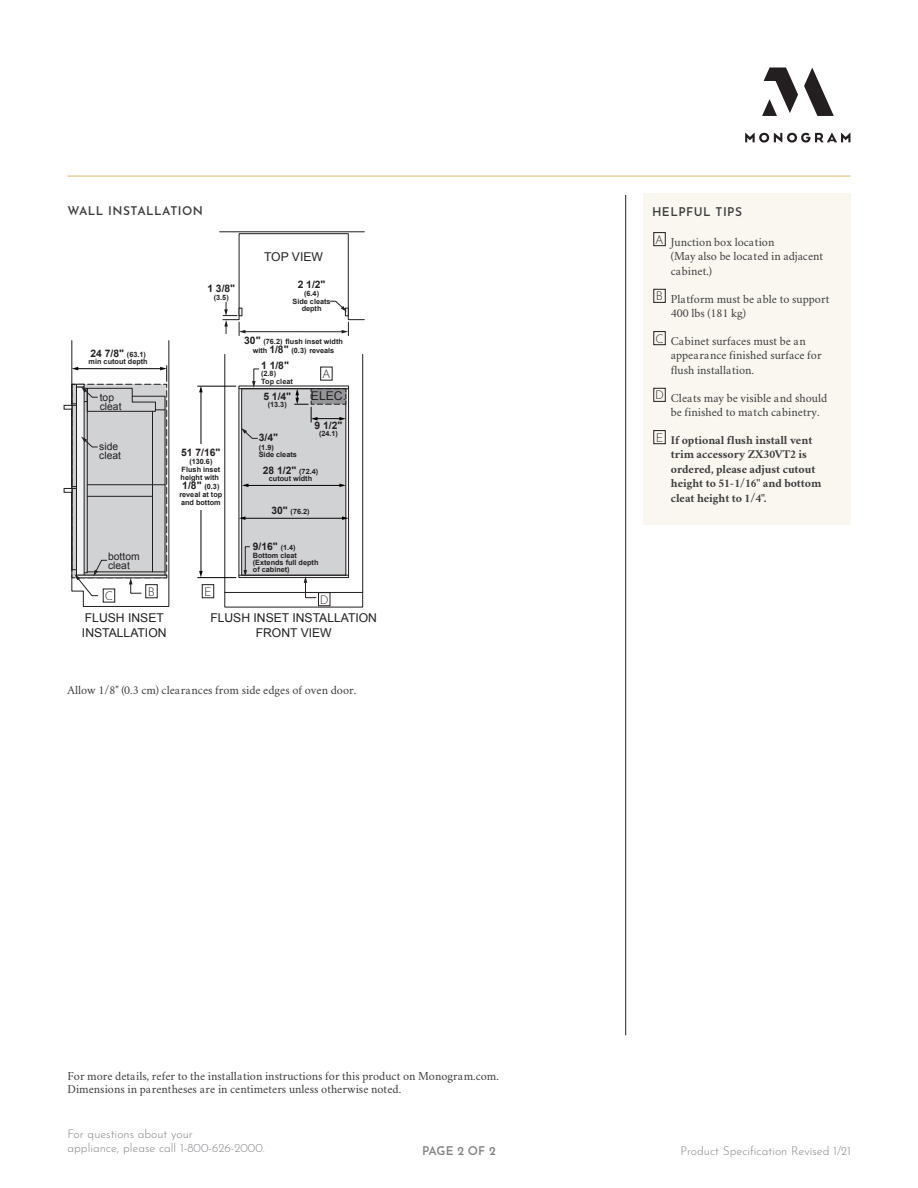
<style>
.page{position:relative;width:918px;height:1188px;background:#fff}
.page>*{position:absolute;margin:0;border:0;box-sizing:border-box;transform-origin:0 0}
.t1{font:12.15px/14.5px "Arial";color:#231f20}
.BODY_COPY{font:12px/14.4px "Crimson";color:#3e3e3f}
.FOOT_NOTE{font:12px "Crimson";color:#3e3e3f}
.BODY_COPY-2{font:700 12px/14.4px "Crimson";color:#3e3e3f}
.Created_Revised{font:300 12px/14.4px "Josefin Sans";color:#808285}
.NOTES_HEADER{font:600 12px "Josefin Sans";letter-spacing:.04em;color:#3e3e3f}
.t2{font:300 12px "Josefin Sans";color:#231f20}
.t3{font:600 12px "Josefin Sans";letter-spacing:-.015em;color:#808285}
.t4{font:700 10.35px "Arial";color:#231f20}
.t5{font:10.35px/9px "Arial";color:#231f20}
.t6{font:700 7.35px/7.4px "Arial";color:#231f20;text-align:center}
.s1{font-size:7.35px}
.s2{font-size:10.35px}
</style>
<div class="page">
<div style="left:643px;top:193px;width:207px;height:332px;background:#f9f7ef"></div>
<hr style="left:625px;top:195px;width:1px;height:840px;background:#231f20">
<svg style="left:745px;top:68px;width:105px;height:75px"></svg>
<hr style="left:68px;top:176px;width:782px;height:1px;background:#dcbf7e">
<div style="left:239px;top:386px;width:110px;height:192px;border:1px solid #231f20"></div>
<div style="left:242px;top:389px;width:104px;height:186px;background:#d1d2d4"></div>
<div style="left:241px;top:389px;width:105px;height:186px;border:1px solid #231f20"></div>
<hr style="left:239px;top:388px;width:110px;height:1px;background:#231f20">
<hr style="left:239px;top:575px;width:110px;height:1px;background:#231f20">
<div style="left:225px;top:354px;width:138px;height:253px;border:1px solid #231f20"></div>
<hr style="left:225px;top:592px;width:138px;height:1px;background:#231f20">
<hr style="left:220px;top:232px;width:144px;height:1px;background:#231f20">
<hr style="left:201px;top:391px;width:1px;height:181px;background:#040503">
<svg style="left:199px;top:571px;width:4px;height:6px"></svg>
<svg style="left:199px;top:387px;width:4px;height:5px"></svg>
<hr style="left:198px;top:386px;width:38px;height:1px;background:#040503">
<hr style="left:198px;top:577px;width:38px;height:1px;background:#040503">
<hr style="left:247px;top:485px;width:94px;height:1px;background:#040503">
<svg style="left:242px;top:484px;width:7px;height:3px"></svg>
<svg style="left:339px;top:484px;width:7px;height:3px"></svg>
<hr style="left:244px;top:518px;width:99px;height:1px;background:#040503">
<svg style="left:239px;top:516px;width:7px;height:4px"></svg>
<svg style="left:342px;top:516px;width:7px;height:4px"></svg>
<svg style="left:295px;top:388px;width:52px;height:34px"></svg>
<svg style="left:241px;top:428px;width:17px;height:11px"></svg>
<svg style="left:252px;top:368px;width:7px;height:20px"></svg>
<svg style="left:64px;top:340px;width:105px;height:267px"></svg>
<svg style="left:244px;top:546px;width:6px;height:31px"></svg>
<svg style="left:304px;top:576px;width:12px;height:22px"></svg>
<svg style="left:222px;top:233px;width:143px;height:103px"></svg>
<div style="left:190px;top:445px;width:19px;height:65px;background:#fff"></div>
<div style="left:653px;top:232px;width:13px;height:14px;border:1px solid #231f20"></div>
<div style="left:653px;top:289px;width:13px;height:14px;border:1px solid #231f20"></div>
<div style="left:653px;top:331px;width:13px;height:14px;border:1px solid #231f20"></div>
<div style="left:653px;top:388px;width:13px;height:14px;border:1px solid #231f20"></div>
<div style="left:653px;top:430px;width:13px;height:14px;border:1px solid #231f20"></div>
<div style="left:320px;top:367px;width:13px;height:14px;border:1px solid #231f20"></div>
<div style="left:145px;top:584px;width:13px;height:14px;border:1px solid #231f20"></div>
<div style="left:202px;top:584px;width:12px;height:14px;border:1px solid #231f20"></div>
<div style="left:318px;top:592px;width:12px;height:14px;border:1px solid #231f20"></div>
<div style="left:103px;top:589px;width:12px;height:13px;border:1px solid #231f20"></div>
<p class="NOTES_HEADER" style="left:68px;top:201px;width:137px">WALL INSTALLATION</p>
<p class="t4" style="left:90px;top:347px;width:57px">24 7/8" <span class="s1">(63.1)</span></p>
<p class="t6" style="left:89px;top:358px;width:61px">min cutout depth</p>
<p class="t5" style="left:100px;top:393px;width:23px">top cleat</p>
<p class="t5" style="left:99px;top:442px;width:23px">side cleat</p>
<p class="t5" style="left:108px;top:552px;width:33px">bottom cleat</p>
<p class="t4" style="left:207px;top:281px;width:29px">1 3/8"</p>
<p class="t6" style="left:214px;top:294px;width:16px">(3.5)</p>
<p class="t4" style="left:181px;top:445px;width:41px">51 7/16"</p>
<p class="t6" style="left:181px;top:458px;width:41px;line-height:7.9px">(130.6)<br>Flush inset height with</p>
<p class="t6" style="left:179px;top:483px;width:44px;line-height:7.9px"><span class="s2">1/8"</span> (0.3) reveal at top and bottom</p>
<p class="t1" style="left:264px;top:250px;width:60px">TOP VIEW</p>
<p class="t4" style="left:298px;top:277px;width:29px">2 1/2"</p>
<p class="t6" style="left:293px;top:290px;width:40px">(6.4)<br>Side cleats depth</p>
<p class="t6" style="left:244px;top:336px;width:100px;line-height:9.8px"><span class="s2">30"</span> (76.2) flush inset width with <span class="s2">1/8"</span> (0.3) reveals</p>
<p class="t4" style="left:261px;top:358px;width:29px">1 1/8"</p>
<p class="t6" style="left:261px;top:370px;width:33px;text-align:left">(2.8)<br>Top cleat</p>
<p class="t2" style="left:322px;top:365px;width:10px">A</p>
<p class="t4" style="left:263px;top:389px;width:29px">5 1/4"</p>
<p class="t6" style="left:268px;top:401px;width:21px">(13.3)</p>
<p class="t4" style="left:259px;top:431px;width:21px">3/4"</p>
<p class="t6" style="left:259px;top:444px;width:40px;text-align:left">(1.9)<br>Side cleats</p>
<p class="t1" style="left:311px;top:388px;width:37px">ELEC.</p>
<p class="t4" style="left:315px;top:419px;width:29px">9 1/2"</p>
<p class="t6" style="left:319px;top:430px;width:21px">(24.1)</p>
<p class="t4" style="left:263px;top:464px;width:57px">28 1/2" <span class="s1">(72.4)</span></p>
<p class="t6" style="left:269px;top:475px;width:45px">cutout width</p>
<p class="t6" style="left:271px;top:508px;width:40px"><span class="s2">30"</span> (76.2)</p>
<p class="t4" style="left:253px;top:540px;width:44px">9/16" <span class="s1">(1.4)</span></p>
<p class="t6" style="left:253px;top:552px;width:67px;text-align:left">Bottom cleat (Extends full depth of cabinet)</p>
<p class="t2" style="left:148px;top:582px;width:9px">B</p>
<p class="t2" style="left:204px;top:582px;width:9px">E</p>
<p class="t2" style="left:105px;top:587px;width:10px">C</p>
<p class="t2" style="left:320px;top:590px;width:10px">D</p>
<p class="t1" style="left:82px;top:611px;width:86px">FLUSH INSET<br>INSTALLATION</p>
<p class="t1" style="left:210px;top:611px;width:168px;text-align:center">FLUSH INSET INSTALLATION<br>FRONT VIEW</p>
<p class="FOOT_NOTE" style="left:68px;top:682px;width:290px">Allow 1/8" (0.3 cm) clearances from side edges of oven door.</p>
<p class="FOOT_NOTE" style="left:68px;top:1067px;width:433px">For more details, refer to the installation instructions for this product on Monogram.com.</p>
<p class="FOOT_NOTE" style="left:68px;top:1081px;width:335px">Dimensions in parentheses are in centimeters unless otherwise noted.</p>
<p class="NOTES_HEADER" style="left:652px;top:201px;width:92px">HELPFUL TIPS</p>
<p class="t2" style="left:655px;top:230px;width:10px">A</p>
<p class="BODY_COPY" style="left:671px;top:234px;width:154px">Junction box location<br>(May also be located in adjacent cabinet.)</p>
<p class="t2" style="left:656px;top:287px;width:9px">B</p>
<p class="BODY_COPY" style="left:671px;top:291px;width:160px">Platform must be able to support<br>400 lbs (181 kg)</p>
<p class="t2" style="left:655px;top:329px;width:10px">C</p>
<p class="BODY_COPY" style="left:671px;top:333px;width:152px">Cabinet surfaces must be an appearance finished surface for flush installation.</p>
<p class="t2" style="left:655px;top:386px;width:10px">D</p>
<p class="BODY_COPY" style="left:671px;top:390px;width:158px">Cleats may be visible and should be finished to match cabinetry.</p>
<p class="t2" style="left:656px;top:428px;width:9px">E</p>
<p class="BODY_COPY-2" style="left:671px;top:433px;width:152px">If optional flush install vent trim accessory ZX30VT2 is ordered, please adjust cutout height to 51-1/16" and bottom cleat height to 1/4".</p>
<p class="Created_Revised" style="left:68px;top:1125px;width:199px">For questions about your<br>appliance, please call 1-800-626-2000.</p>
<h2 class="t3" style="left:422px;top:1140px;width:75px">PAGE 2 OF 2</h2>
<h2 class="Created_Revised" style="left:680px;top:1142px;width:172px">Product Specification Revised 1/21</h2>
</div>
